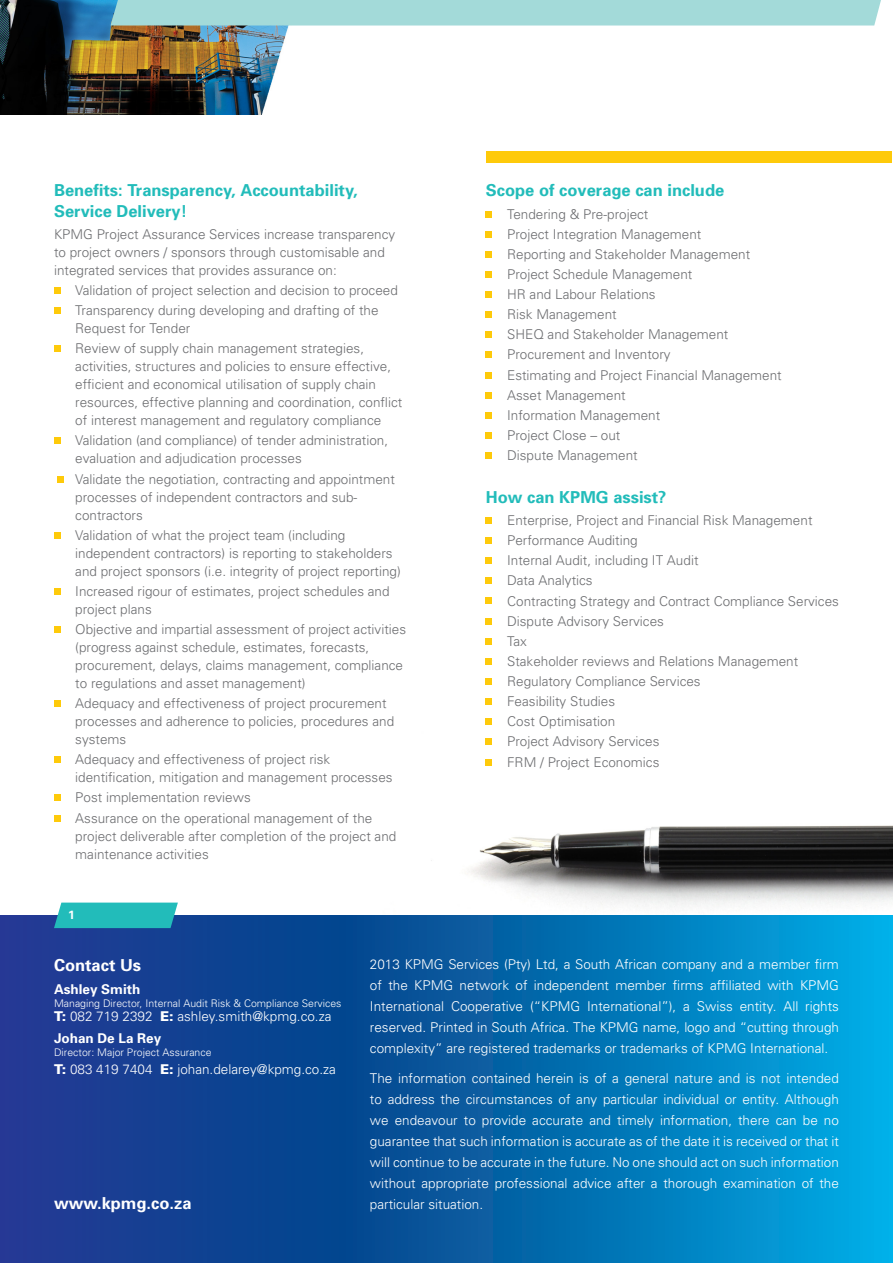
<style>
.page{position:relative;width:893px;height:1263px;background:#fff}
.page>*{position:absolute;margin:0;border:0;box-sizing:border-box;transform-origin:0 0}
.t1{font:700 16.5px/20.4px "Univers";color:#22bcba}
.t2{font:700 16.5px "Univers";color:#fff}
.t3{font:300 13.5px/18px "Univers";color:#6c6d70}
.t4{font:300 13.5px/21px "Univers";color:#fff;text-align:justify}
.t5{font:700 13.5px "Univers";color:#fff}
.t6{font:700 12px "Univers";color:#fff}
.t7{font:300 10.5px "Univers";color:#fff}
.s1{font-weight:900}
</style>
<div class="page">
<img style="left:431px;top:738px;width:462px;height:169px">
<svg style="left:0;top:915px;width:893px;height:348px;background:#0862a9"></svg>
<img style="left:0;top:0;width:289px;height:114px">
<svg style="left:54px;top:902px;width:124px;height:26px;background:#2dbbbc"></svg>
<div style="left:111px;top:0;width:770px;height:26px;background:#a3dad9"></div>
<div style="left:54px;top:287px;width:6px;height:7px;background:#feca0a"></div>
<svg style="left:54px;top:308px;width:6px;height:6px"></svg>
<svg style="left:54px;top:346px;width:6px;height:6px"></svg>
<svg style="left:54px;top:438px;width:6px;height:6px"></svg>
<svg style="left:58px;top:476px;width:6px;height:6px"></svg>
<svg style="left:54px;top:532px;width:6px;height:6px"></svg>
<svg style="left:54px;top:588px;width:6px;height:6px"></svg>
<svg style="left:54px;top:626px;width:6px;height:6px"></svg>
<div style="left:54px;top:700px;width:6px;height:7px;background:#feca0a"></div>
<svg style="left:54px;top:757px;width:6px;height:6px"></svg>
<svg style="left:54px;top:795px;width:6px;height:6px"></svg>
<svg style="left:54px;top:815px;width:6px;height:6px"></svg>
<svg style="left:486px;top:211px;width:6px;height:6px"></svg>
<svg style="left:486px;top:231px;width:6px;height:6px"></svg>
<svg style="left:486px;top:251px;width:6px;height:6px"></svg>
<svg style="left:486px;top:271px;width:6px;height:6px"></svg>
<div style="left:486px;top:291px;width:6px;height:7px;background:#feca0a"></div>
<svg style="left:486px;top:312px;width:6px;height:6px"></svg>
<svg style="left:486px;top:332px;width:6px;height:6px"></svg>
<svg style="left:486px;top:352px;width:6px;height:6px"></svg>
<svg style="left:486px;top:372px;width:6px;height:6px"></svg>
<svg style="left:486px;top:392px;width:6px;height:6px"></svg>
<svg style="left:486px;top:412px;width:6px;height:6px"></svg>
<svg style="left:486px;top:432px;width:6px;height:6px"></svg>
<div style="left:486px;top:452px;width:6px;height:7px;background:#feca0a"></div>
<svg style="left:486px;top:517px;width:6px;height:6px"></svg>
<svg style="left:486px;top:538px;width:6px;height:6px"></svg>
<svg style="left:486px;top:558px;width:6px;height:6px"></svg>
<svg style="left:486px;top:578px;width:6px;height:6px"></svg>
<svg style="left:486px;top:598px;width:6px;height:6px"></svg>
<svg style="left:486px;top:618px;width:6px;height:6px"></svg>
<svg style="left:486px;top:638px;width:6px;height:6px"></svg>
<svg style="left:486px;top:658px;width:6px;height:6px"></svg>
<svg style="left:486px;top:678px;width:6px;height:6px"></svg>
<svg style="left:486px;top:699px;width:6px;height:6px"></svg>
<svg style="left:486px;top:719px;width:6px;height:6px"></svg>
<svg style="left:486px;top:739px;width:6px;height:6px"></svg>
<svg style="left:486px;top:759px;width:6px;height:6px"></svg>
<div style="left:486px;top:151px;width:405px;height:11px;background:#feca0a"></div>
<p class="t1" style="left:54px;top:180px;width:305px">Benefits: Transparency, Accountability,<br>Service Delivery!</p>
<p class="t3" style="left:54px;top:225px;width:343px">KPMG Project Assurance Services increase transparency to project owners / sponsors through customisable and integrated services that provides assurance on:</p>
<p class="t3" style="left:75px;top:281px;width:324px">Validation of project selection and decision to proceed</p>
<p class="t3" style="left:75px;top:301px;width:305px">Transparency during developing and drafting of the<br>Request for Tender</p>
<p class="t3" style="left:75px;top:340px;width:329px">Review of supply chain management strategies, activities, structures and policies to ensure effective, efficient and economical utilisation of supply chain resources, effective planning and coordination, conflict of interest management and regulatory compliance</p>
<p class="t3" style="left:75px;top:432px;width:314px">Validation (and compliance) of tender administration, evaluation and adjudication processes</p>
<p class="t3" style="left:75px;top:470px;width:321px">Validate the negotiation, contracting and appointment processes of independent contractors and sub&shy;contractors</p>
<p class="t3" style="left:75px;top:526px;width:327px">Validation of what the project team (including independent contractors) is reporting to stakeholders and project sponsors (i.e. integrity of project reporting)</p>
<p class="t3" style="left:75px;top:582px;width:316px">Increased rigour of estimates, project schedules and project plans</p>
<p class="t3" style="left:75px;top:620px;width:332px">Objective and impartial assessment of project activities (progress against schedule, estimates, forecasts, procurement, delays, claims management, compliance to regulations and asset management)</p>
<p class="t3" style="left:75px;top:694px;width:320px">Adequacy and effectiveness of project procurement processes and adherence to policies, procedures and systems</p>
<p class="t3" style="left:75px;top:750px;width:319px">Adequacy and effectiveness of project risk identification, mitigation and management processes</p>
<p class="t3" style="left:75px;top:789px;width:177px">Post implementation reviews</p>
<p class="t3" style="left:75px;top:809px;width:323px">Assurance on the operational management of the project deliverable after completion of the project and maintenance activities</p>
<p class="t6" style="left:68px;top:908px;width:8px">1</p>
<p class="t1" style="left:486px;top:180px;width:240px">Scope of coverage can include</p>
<p class="t3" style="left:507px;top:205px;width:143px">Tendering &amp; Pre-project</p>
<p class="t3" style="left:507px;top:225px;width:196px">Project Integration Management</p>
<p class="t3" style="left:507px;top:245px;width:245px">Reporting and Stakeholder Management</p>
<p class="t3" style="left:507px;top:265px;width:187px">Project Schedule Management</p>
<p class="t3" style="left:507px;top:285px;width:150px">HR and Labour Relations</p>
<p class="t3" style="left:507px;top:305px;width:111px">Risk Management</p>
<p class="t3" style="left:507px;top:326px;width:223px">SHEQ and Stakeholder Management</p>
<p class="t3" style="left:507px;top:346px;width:165px">Procurement and Inventory</p>
<p class="t3" style="left:507px;top:366px;width:276px">Estimating and Project Financial Management</p>
<p class="t3" style="left:507px;top:386px;width:120px">Asset Management</p>
<p class="t3" style="left:507px;top:406px;width:155px">Information Management</p>
<p class="t3" style="left:507px;top:426px;width:115px">Project Close – out</p>
<p class="t3" style="left:507px;top:446px;width:132px">Dispute Management</p>
<p class="t1" style="left:486px;top:487px;width:182px">How can KPMG assist?</p>
<p class="t3" style="left:507px;top:511px;width:307px">Enterprise, Project and Financial Risk Management</p>
<p class="t3" style="left:507px;top:531px;width:132px">Performance Auditing</p>
<p class="t3" style="left:507px;top:551px;width:193px">Internal Audit, including IT Audit</p>
<p class="t3" style="left:507px;top:572px;width:87px">Data Analytics</p>
<p class="t3" style="left:507px;top:592px;width:333px">Contracting Strategy and Contract Compliance Services</p>
<p class="t3" style="left:507px;top:612px;width:158px">Dispute Advisory Services</p>
<p class="t3" style="left:507px;top:632px;width:21px">Tax</p>
<p class="t3" style="left:507px;top:652px;width:293px">Stakeholder reviews and Relations Management</p>
<p class="t3" style="left:507px;top:672px;width:195px">Regulatory Compliance Services</p>
<p class="t3" style="left:507px;top:692px;width:110px">Feasibility Studies</p>
<p class="t3" style="left:507px;top:712px;width:110px">Cost Optimisation</p>
<p class="t3" style="left:507px;top:733px;width:154px">Project Advisory Services</p>
<p class="t3" style="left:507px;top:753px;width:154px">FRM / Project Economics</p>
<p class="t2" style="left:54px;top:956px;width:89px">Contact Us</p>
<p class="t5" style="left:54px;top:980px;width:88px">Ashley Smith</p>
<p class="t7" style="left:54px;top:997px;width:289px">Managing Director, Internal Audit Risk &amp; Compliance Services</p>
<p class="t4" style="left:54px;top:1005px;width:279px"><span class="s1">T:</span> 082 719 2392 <span class="s1">E:</span> ashley.smith@kpmg.co.za</p>
<p class="t5" style="left:54px;top:1029px;width:109px">Johan De La Rey</p>
<p class="t7" style="left:54px;top:1046px;width:159px">Director: Major Project Assurance</p>
<p class="t4" style="left:54px;top:1058px;width:283px"><span class="s1">T:</span> 083 419 7404 <span class="s1">E:</span> johan.delarey@kpmg.co.za</p>
<p class="t2" style="left:54px;top:1193px;width:139px">www.kpmg.co.za</p>
<p class="t4" style="left:370px;top:954px;width:471px">2013 KPMG Services (Pty) Ltd, a South African company and a member firm of the KPMG network of independent member firms affiliated with KPMG International Cooperative (“KPMG International”), a Swiss entity. All rights reserved. Printed in South Africa. The KPMG name, logo and “cutting through complexity” are registered trademarks or trademarks of KPMG International.</p>
<p class="t4" style="left:370px;top:1067px;width:471px">The information contained herein is of a general nature and is not intended to address the circumstances of any particular individual or entity. Although we endeavour to provide accurate and timely information, there can be no guarantee that such information is accurate as of the date it is received or that it will continue to be accurate in the future. No one should act on such information without appropriate professional advice after a thorough examination of the particular situation.</p>
</div>
